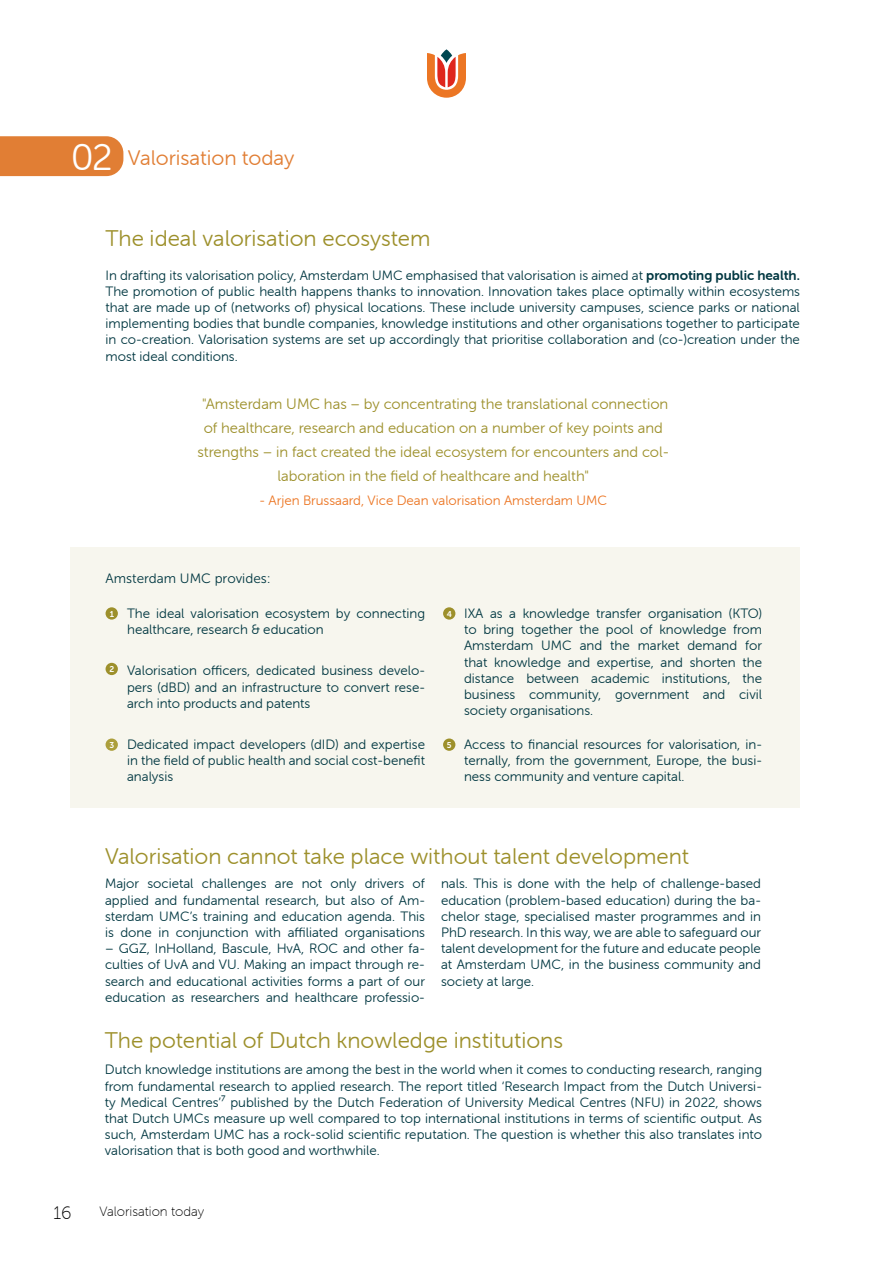
<style>
.page{position:relative;width:893px;height:1263px;background:#fff}
.page>*{position:absolute;margin:0;border:0;box-sizing:border-box;transform-origin:0 0}
.t1{font:37.2px "Museo Sans Rounded 300";color:#fff}
.t2{font:22.5px "Museo Sans Rounded 300";color:#9d902b}
.t3{font:21px "Museo Sans Rounded 300";color:#e17e34}
.t4{font:18px "Museo Sans Rounded 100";color:#000}
.t5{font:15px/24px "Museo Sans Rounded 300";color:#9d902b;text-align:center}
.t6{font:13.5px/16.2px "Museo Sans Rounded 300";color:#003741;text-align:justify}
.t7{font:13.5px "Museo Sans Rounded 300";color:#ec7624}
.t8{font:13.5px "Museo Sans 300";color:#003741}
.t9{font:13.5px "Museo Sans Rounded 100";color:#000}
.t10{font:8.4px "Museo Sans 700";color:#fff}
.s1{font-family:"Museo Sans Rounded 700"}
</style>
<div class="page">
<svg style="left:427px;top:53px;width:39px;height:45px"></svg>
<svg style="left:441px;top:49px;width:11px;height:14px"></svg>
<div style="left:71px;top:547px;width:729px;height:261px;background:#f7f6ee"></div>
<div style="left:106px;top:607px;width:12px;height:13px;background:#9d902b;border-radius:50%"></div>
<div style="left:443px;top:607px;width:12px;height:13px;background:#9d902b;border-radius:50%"></div>
<div style="left:106px;top:663px;width:12px;height:12px;background:#9d902b;border-radius:50%"></div>
<div style="left:106px;top:738px;width:12px;height:13px;background:#ac9f3c;border-radius:50%"></div>
<div style="left:443px;top:738px;width:12px;height:13px;background:#9d902b;border-radius:50%"></div>
<div style="left:0;top:136px;width:123px;height:40px;background:#e17e34"></div>
<h1 class="t1" style="left:71px;top:137px;width:43px">02</h1>
<h3 class="t3" style="left:128px;top:146px;width:168px">Valorisation today</h3>
<h2 class="t2" style="left:106px;top:226px;width:326px">The ideal valorisation ecosystem</h2>
<p class="t6" style="left:106px;top:267px;width:696px">In drafting its valorisation policy, Amsterdam UMC emphasised that valorisation is aimed at <span class="s1">promoting public health.<br></span>The promotion of public health happens thanks to innovation. Innovation takes place optimally within ecosystems that are made up of (networks of) physical locations. These include university campuses, science parks or national implementing bodies that bundle companies, knowledge institutions and other organisations together to participate in co-creation. Valorisation systems are set up accordingly that prioritise collaboration and (co-)creation under the most ideal conditions.</p>
<p class="t5" style="left:197px;top:392px;width:473px">"Amsterdam UMC has – by concentrating the translational connection of healthcare, research and education on a number of key points and strengths – in fact created the ideal ecosystem for encounters and col&shy;laboration in the field of healthcare and health"</p>
<p class="t7" style="left:260px;top:493px;width:349px">- Arjen Brussaard, Vice Dean valorisation Amsterdam UMC</p>
<p class="t8" style="left:106px;top:571px;width:167px">Amsterdam UMC provides:</p>
<p class="t6" style="left:127px;top:605px;width:299px">The ideal valorisation ecosystem by connecting healthcare, research &amp; education</p>
<p class="t10" style="left:110px;top:609px;width:6px">1</p>
<p class="t10" style="left:447px;top:609px;width:7px">4</p>
<p class="t10" style="left:109px;top:664px;width:6px">2</p>
<p class="t6" style="left:127px;top:663px;width:299px">Valorisation officers, dedicated business develo&shy;pers (dBD) and an infrastructure to convert rese&shy;arch into products and patents</p>
<p class="t6" style="left:127px;top:736px;width:299px">Dedicated impact developers (dID) and expertise in the field of public health and social cost-benefit analysis</p>
<p class="t10" style="left:109px;top:740px;width:6px">3</p>
<p class="t10" style="left:447px;top:740px;width:6px">5</p>
<p class="t6" style="left:464px;top:605px;width:299px">IXA as a knowledge transfer organisation (KTO) to bring together the pool of knowledge from Amsterdam UMC and the market demand for that knowledge and expertise, and shorten the distance between academic institutions, the business community, government and civil society organisations.</p>
<p class="t6" style="left:464px;top:736px;width:299px">Access to financial resources for valorisation, in&shy;ternally, from the government, Europe, the busi&shy;ness community and venture capital.</p>
<h2 class="t2" style="left:105px;top:844px;width:585px">Valorisation cannot take place without talent development</h2>
<p class="t6" style="left:105px;top:876px;width:321px">Major societal challenges are not only drivers of applied and fundamental research, but also of Am&shy;sterdam UMC’s training and education agenda. This is done in conjunction with affiliated organisations</p>
<p class="t6" style="left:105px;top:940px;width:321px">– GGZ, InHolland, Bascule, HvA, ROC and other fa&shy;culties of UvA and VU. Making an impact through re&shy;search and educational activities forms a part of our education as researchers and healthcare professio-</p>
<p class="t6" style="left:441px;top:876px;width:321px">nals. This is done with the help of challenge-based education (problem-based education) during the ba&shy;chelor stage, specialised master programmes and in PhD research. In this way, we are able to safeguard our talent development for the future and educate people at Amsterdam UMC, in the business community and society at large.</p>
<h2 class="t2" style="left:105px;top:1028px;width:460px">The potential of Dutch knowledge institutions</h2>
<p class="t6" style="left:105px;top:1062px;width:659px">Dutch knowledge institutions are among the best in the world when it comes to conducting research, ranging from fundamental research to applied research. The report titled ‘Research Impact from the Dutch Universi&shy;ty Medical Centres’⁷ published by the Dutch Federation of University Medical Centres (NFU) in 2022, shows that Dutch UMCs measure up well compared to top international institutions in terms of scientific output. As such, Amsterdam UMC has a rock-solid scientific reputation. The question is whether this also translates into valorisation that is both good and worthwhile.</p>
<h3 class="t4" style="left:53px;top:1203px;width:20px">16</h3>
<p class="t9" style="left:100px;top:1204px;width:106px">Valorisation today</p>
</div>
